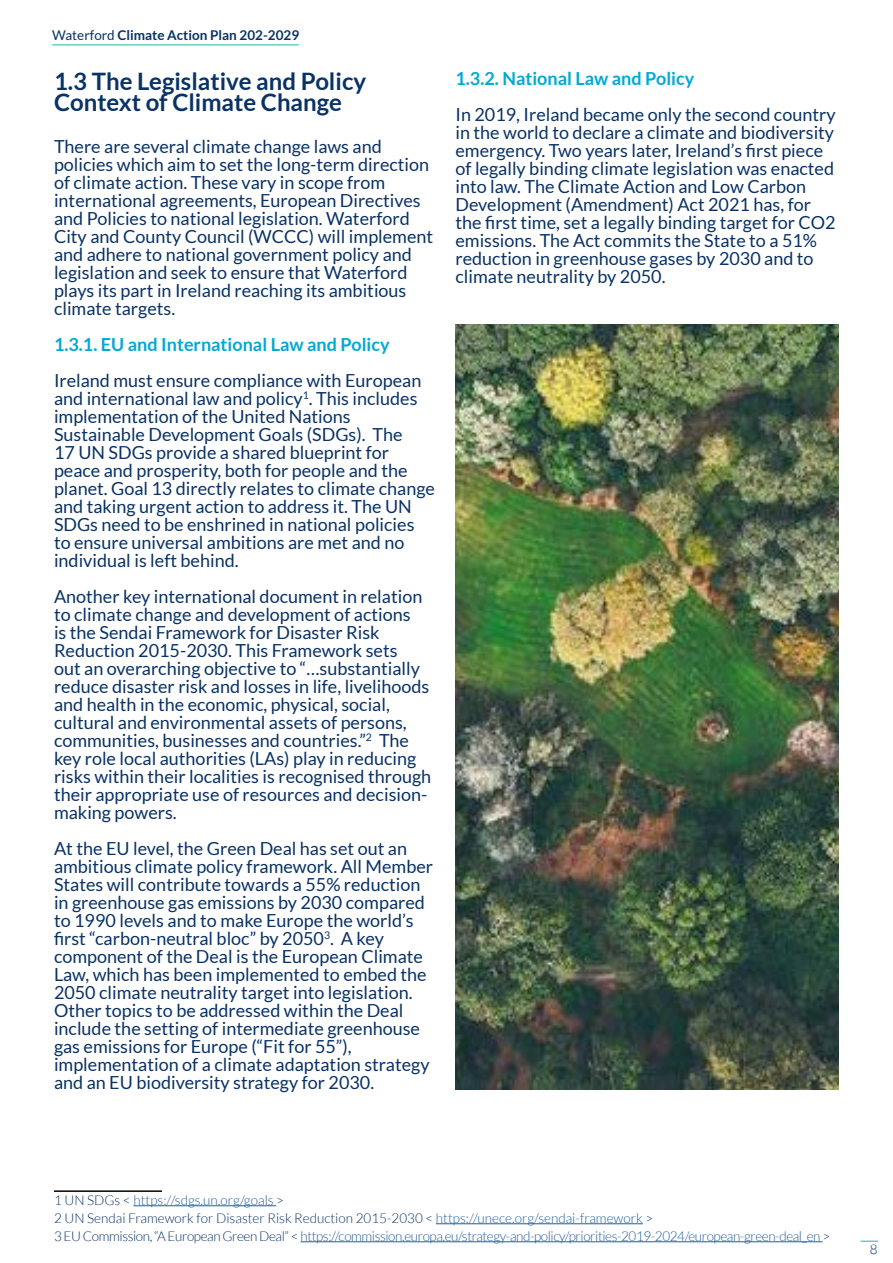
<style>
.page{position:relative;width:893px;height:1263px;background:#fff}
.page>*{position:absolute;margin:0;border:0;box-sizing:border-box;transform-origin:0 0}
.t1{font:700 24px/21px "Lato";color:#093266}
.t2{font:18px/18px "Lato";color:#093266}
.t3{font:700 18px "Lato";color:#00a9d5}
.t4{font:300 13.5px/18px "Lato";letter-spacing:-.03em;color:#215e9e}
.t5{font:700 13.5px "Lato";color:#093266}
.t6{font:300 13.5px "Lato";color:#093266}
.s1{font-weight:400}
.s2{color:#093266}
</style>
<div class="page">
<hr style="left:52px;top:44px;width:247px;height:1px;background:#3cbeb0">
<svg style="left:860px;top:1241px;width:18px;height:1px"></svg>
<hr style="left:54px;top:1190px;width:108px;height:2px;background:#000">
<hr style="left:133px;top:1205px;width:143px;height:1px;background:#215e9e">
<hr style="left:436px;top:1223px;width:207px;height:1px;background:#215e9e">
<hr style="left:301px;top:1241px;width:521px;height:1px;background:#215e9e">
<img style="left:455px;top:324px;width:384px;height:765px">
<p class="t5" style="left:52px;top:27px;width:248px"><span class="s1">Waterford</span> Climate Action Plan 202-2029</p>
<h1 class="t1" style="left:54px;top:70px;width:314px">1.3 The Legislative and Policy<br>Context of Climate Change</h1>
<p class="t2" style="left:54px;top:137px;width:381px">There are several climate change laws and policies which aim to set the long-term direction of climate action. These vary in scope from international agreements, European Directives and Policies to national legislation. Waterford City and County Council (WCCC) will implement and adhere to national government policy and legislation and seek to ensure that Waterford plays its part in Ireland reaching its ambitious climate targets.</p>
<p class="t3" style="left:54px;top:334px;width:337px">1.3.1. EU and International Law and Policy</p>
<p class="t2" style="left:54px;top:371px;width:383px">Ireland must ensure compliance with European and international law and policy<sup>1</sup>. This includes implementation of the United Nations Sustainable Development Goals (SDGs). The<br>17 UN SDGs provide a shared blueprint for peace and prosperity, both for people and the planet. Goal 13 directly relates to climate change and taking urgent action to address it. The UN SDGs need to be enshrined in national policies to ensure universal ambitions are met and no individual is left behind.</p>
<p class="t2" style="left:54px;top:587px;width:379px">Another key international document in relation to climate change and development of actions<br>is the Sendai Framework for Disaster Risk Reduction 2015-2030. This Framework sets<br>out an overarching objective to “…substantially reduce disaster risk and losses in life, livelihoods and health in the economic, physical, social, cultural and environmental assets of persons, communities, businesses and countries.”<sup>2</sup> The key role local authorities (LAs) play in reducing risks within their localities is recognised through their appropriate use of resources and decision&shy;making powers.</p>
<p class="t2" style="left:54px;top:839px;width:381px">At the EU level, the Green Deal has set out an ambitious climate policy framework. All Member States will contribute towards a 55% reduction in greenhouse gas emissions by 2030 compared to 1990 levels and to make Europe the world’s first “carbon-neutral bloc” by 2050<sup>3</sup>. A key component of the Deal is the European Climate Law, which has been implemented to embed the 2050 climate neutrality target into legislation.<br>Other topics to be addressed within the Deal include the setting of intermediate greenhouse gas emissions for Europe (“Fit for 55”), implementation of a climate adaptation strategy and an EU biodiversity strategy for 2030.</p>
<p class="t3" style="left:455px;top:68px;width:240px">1.3.2. National Law and Policy</p>
<p class="t2" style="left:455px;top:105px;width:382px">In 2019, Ireland became only the second country in the world to declare a climate and biodiversity emergency. Two years later, Ireland’s first piece of legally binding climate legislation was enacted into law. The Climate Action and Low Carbon Development (Amendment) Act 2021 has, for the first time, set a legally binding target for CO2 emissions. The Act commits the State to a 51% reduction in greenhouse gases by 2030 and to climate neutrality by 2050.</p>
<p class="t4" style="left:54px;top:1191px;width:778px"><span class="s2">1 UN SDGs &lt;</span> https://sdgs.un.org/goals <span class="s2">&gt;<br>2 UN Sendai Framework for Disaster Risk Reduction 2015-2030 &lt;</span> https://unece.org/sendai-framework <span class="s2">&gt;<br>3 EU Commission, “A European Green Deal” &lt;</span> https://commission.europa.eu/strategy-and-policy/priorities-2019-2024/european-green-deal_en <span class="s2">&gt;</span></p>
<p class="t6" style="left:870px;top:1241px;width:9px">8</p>
</div>
